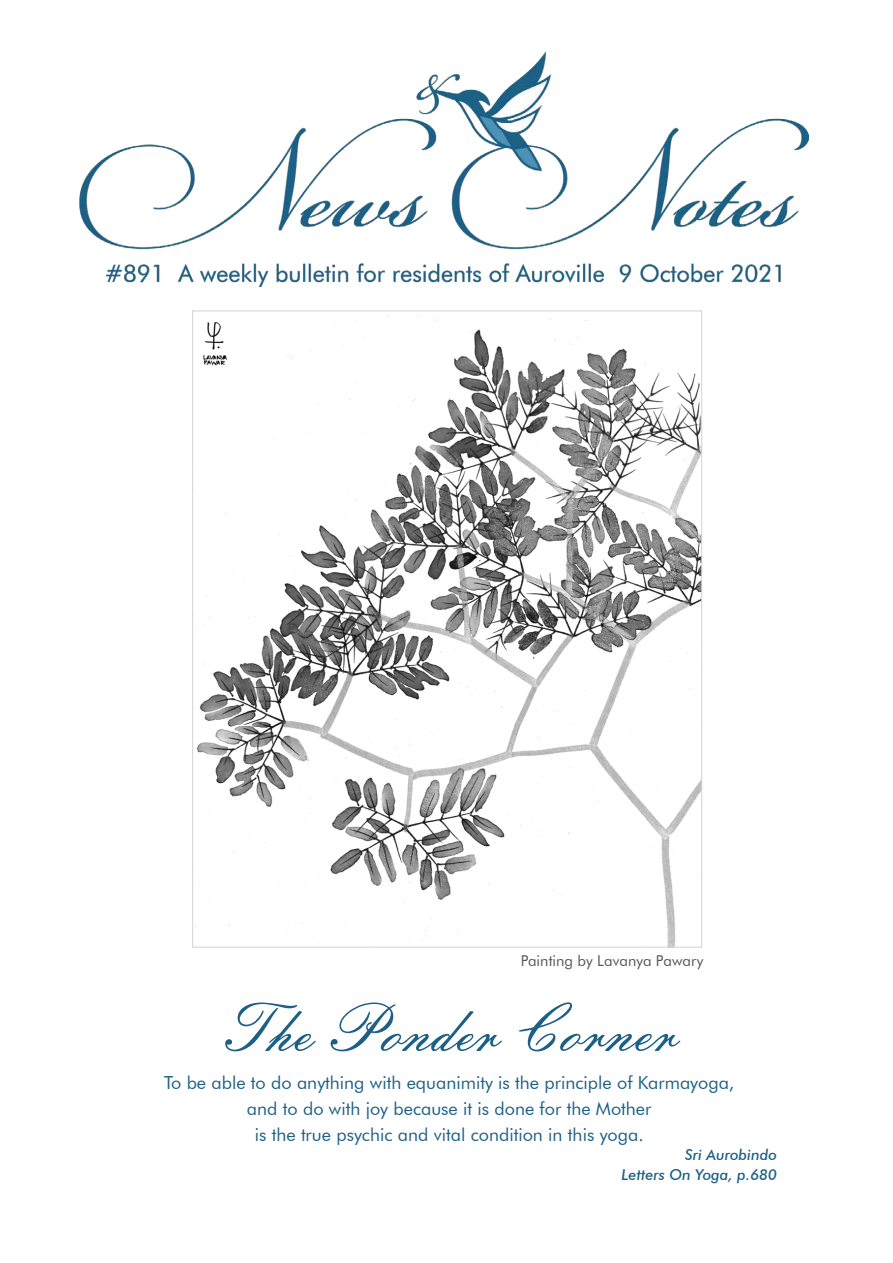
<style>
.page{position:relative;width:893px;height:1263px;background:#fff}
.page>*{position:absolute;margin:0;border:0;box-sizing:border-box;transform-origin:0 0}
.t1{font:66px "Embassy BT";color:#1d6086}
.t2{font:18px/25.8px "Futura BT";color:#1d6086;text-align:center}
.t3{font:italic 500 15px/19.2px "Futura BT";color:#1d6086;text-align:right}
.t4{font:15px "Futura BT";color:#565656}
</style>
<div class="page">
<img style="left:79px;top:52px;width:730px;height:234px">
<img style="left:195px;top:315px;width:505px;height:630px">
<p class="t4" style="left:521px;top:951px;width:184px">Painting by Lavanya Pawary</p>
<h1 class="t1" style="left:221px;top:987px;width:457px">The Ponder Corner</h1>
<p class="t2" style="left:164px;top:1070px;width:572px">To be able to do anything with equanimity is the principle of Karmayoga, and to do with joy because it is done for the Mother<br>is the true psychic and vital condition in this yoga.</p>
<p class="t3" style="left:622px;top:1145px;width:157px">Sri Aurobindo<br>Letters On Yoga, p.680</p>
</div>
